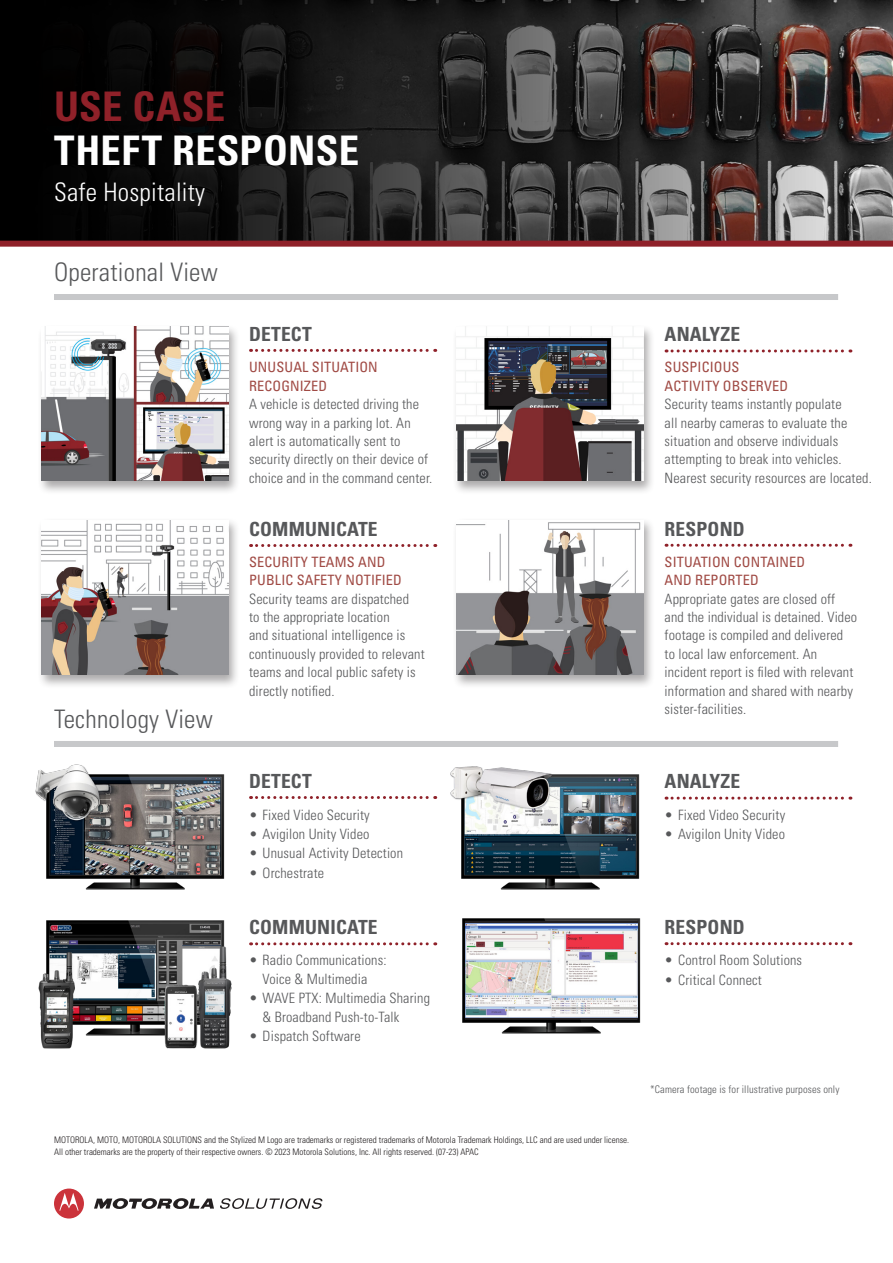
<style>
.page{position:relative;width:893px;height:1263px;background:#fff}
.page>*{position:absolute;margin:0;border:0;box-sizing:border-box;transform-origin:0 0}
.HEADLINE{font:700 condensed 40.8px "Univers LT Std";letter-spacing:.015em;color:#fff}
.HEADLINE-2{font:700 condensed 40.8px "Univers LT Std";letter-spacing:.01em;color:#8f2129}
.SUB-HEADER{font:300 condensed 25.5px "Univers LT Std";letter-spacing:.01em;color:#57585a}
.SUB-HEADER-2{font:300 condensed 25.5px "Univers LT Std";letter-spacing:.01em;color:#fff}
.CONTENT_HEADER_SML{font:700 condensed 19.5px "Univers LT Std";letter-spacing:.01em;color:#57585a}
.COPY{font:300 condensed 14.25px/18.3px "Univers LT Std";letter-spacing:.01em;color:#57585a}
.COPY-2{font:condensed 14.25px/18.3px "Univers LT Std";letter-spacing:.01em;color:#a04a44}
.t1{font:300 condensed 10.5px "Univers LT Std";letter-spacing:.01em;color:#57585a}
.t2{font:300 condensed 9px/12.3px "Univers";color:#231f20}
</style>
<div class="page">
<svg style="left:0;top:0;width:893px;height:241px;background:#2a2726"></svg>
<div style="left:0;top:241px;width:893px;height:6px;background:#8f2129"></div>
<div style="left:37px;top:324px;width:204px;height:171px;background:#231f20;opacity:.38"></div>
<img style="left:42px;top:326px;width:187px;height:155px">
<div style="left:37px;top:518px;width:204px;height:171px;background:#231f20;opacity:.38"></div>
<img style="left:42px;top:520px;width:187px;height:154px">
<div style="left:452px;top:324px;width:204px;height:171px;background:#231f20;opacity:.38"></div>
<img style="left:457px;top:326px;width:187px;height:155px">
<div style="left:452px;top:518px;width:204px;height:171px;background:#231f20;opacity:.38"></div>
<img style="left:457px;top:520px;width:187px;height:154px">
<svg style="left:251px;top:349px;width:185px;height:3px"></svg>
<svg style="left:251px;top:544px;width:185px;height:3px"></svg>
<svg style="left:666px;top:349px;width:185px;height:3px"></svg>
<svg style="left:666px;top:544px;width:185px;height:3px"></svg>
<div style="left:54px;top:294px;width:784px;height:6px;background:#c7c8ca"></div>
<div style="left:54px;top:741px;width:784px;height:6px;background:#c7c8ca"></div>
<svg style="left:251px;top:796px;width:185px;height:3px"></svg>
<svg style="left:251px;top:942px;width:185px;height:3px"></svg>
<svg style="left:666px;top:797px;width:185px;height:3px"></svg>
<svg style="left:666px;top:942px;width:185px;height:3px"></svg>
<img style="left:35px;top:764px;width:197px;height:285px">
<img style="left:450px;top:766px;width:190px;height:124px">
<svg style="left:94px;top:1198px;width:120px;height:11px"></svg>
<svg style="left:54px;top:1188px;width:30px;height:30px"></svg>
<svg style="left:220px;top:1198px;width:102px;height:11px"></svg>
<img style="left:462px;top:918px;width:179px;height:116px">
<div style="left:465px;top:921px;width:172px;height:98px;background:linear-gradient(to right,#a4b1cc,#9eadc9)"></div>
<img style="left:465px;top:923px;width:172px;height:94px">
<p class="HEADLINE-2" style="left:54px;top:81px;width:173px">USE CASE</p>
<p class="HEADLINE" style="left:54px;top:125px;width:307px">THEFT RESPONSE</p>
<p class="SUB-HEADER-2" style="left:54px;top:176px;width:153px">Safe Hospitality</p>
<p class="SUB-HEADER" style="left:54px;top:257px;width:165px">Operational View</p>
<p class="CONTENT_HEADER_SML" style="left:249px;top:322px;width:64px">DETECT</p>
<p class="CONTENT_HEADER_SML" style="left:665px;top:322px;width:77px">ANALYZE</p>
<p class="COPY-2" style="left:249px;top:358px;width:130px">UNUSUAL SITUATION<br>RECOGNIZED</p>
<p class="COPY" style="left:249px;top:395px;width:185px">A vehicle is detected driving the wrong way in a parking lot. An alert is automatically sent to security directly on their device of choice and in the command center.</p>
<p class="COPY-2" style="left:665px;top:358px;width:125px">SUSPICIOUS<br>ACTIVITY OBSERVED</p>
<p class="COPY" style="left:665px;top:395px;width:209px">Security teams instantly populate<br>all nearby cameras to evaluate the situation and observe individuals attempting to break into vehicles.<br>Nearest security resources are located.</p>
<p class="CONTENT_HEADER_SML" style="left:249px;top:517px;width:130px">COMMUNICATE</p>
<p class="CONTENT_HEADER_SML" style="left:665px;top:517px;width:82px">RESPOND</p>
<p class="SUB-HEADER" style="left:54px;top:704px;width:160px">Technology View</p>
<p class="COPY-2" style="left:249px;top:552px;width:154px">SECURITY TEAMS AND<br>PUBLIC SAFETY NOTIFIED</p>
<p class="COPY" style="left:249px;top:589px;width:177px">Security teams are dispatched<br>to the appropriate location<br>and situational intelligence is continuously provided to relevant teams and local public safety is directly notified.</p>
<p class="COPY-2" style="left:665px;top:552px;width:142px">SITUATION CONTAINED</p>
<p class="COPY-2" style="left:665px;top:571px;width:96px">AND REPORTED</p>
<p class="COPY" style="left:665px;top:589px;width:194px">Appropriate gates are closed off and the individual is detained. Video footage is compiled and delivered<br>to local law enforcement. An incident report is filed with relevant information and shared with nearby sister-facilities.</p>
<p class="CONTENT_HEADER_SML" style="left:249px;top:769px;width:64px">DETECT</p>
<p class="CONTENT_HEADER_SML" style="left:665px;top:769px;width:77px">ANALYZE</p>
<p class="COPY" style="left:249px;top:805px;width:122px">• Fixed Video Security</p>
<p class="COPY" style="left:249px;top:825px;width:122px">• Avigilon Unity Video</p>
<p class="COPY" style="left:249px;top:844px;width:155px">• Unusual Activity Detection</p>
<p class="COPY" style="left:249px;top:864px;width:77px">• Orchestrate</p>
<p class="COPY" style="left:665px;top:805px;width:122px">• Fixed Video Security</p>
<p class="COPY" style="left:665px;top:825px;width:122px">• Avigilon Unity Video</p>
<p class="CONTENT_HEADER_SML" style="left:249px;top:915px;width:130px">COMMUNICATE</p>
<p class="CONTENT_HEADER_SML" style="left:665px;top:915px;width:82px">RESPOND</p>
<p class="COPY" style="left:249px;top:951px;width:139px;text-align:center">• Radio Communications:<br>Voice &amp; Multimedia</p>
<p class="COPY" style="left:263px;top:989px;width:169px;text-indent:-14px">• WAVE PTX: Multimedia Sharing &amp; Broadband Push-to-Talk</p>
<p class="COPY" style="left:249px;top:1027px;width:113px">• Dispatch Software</p>
<p class="COPY" style="left:665px;top:951px;width:139px">• Control Room Solutions</p>
<p class="COPY" style="left:665px;top:971px;width:99px">• Critical Connect</p>
<p class="t1" style="left:650px;top:1083px;width:191px">*Camera footage is for illustrative purposes only</p>
<p class="t2" style="left:54px;top:1134px;width:577px">MOTOROLA, MOTO, MOTOROLA SOLUTIONS and the Stylized M Logo are trademarks or registered trademarks of Motorola Trademark Holdings, LLC and are used under license.<br>All other trademarks are the property of their respective owners. © 2023 Motorola Solutions, Inc. All rights reserved. (07-23) APAC</p>
</div>
